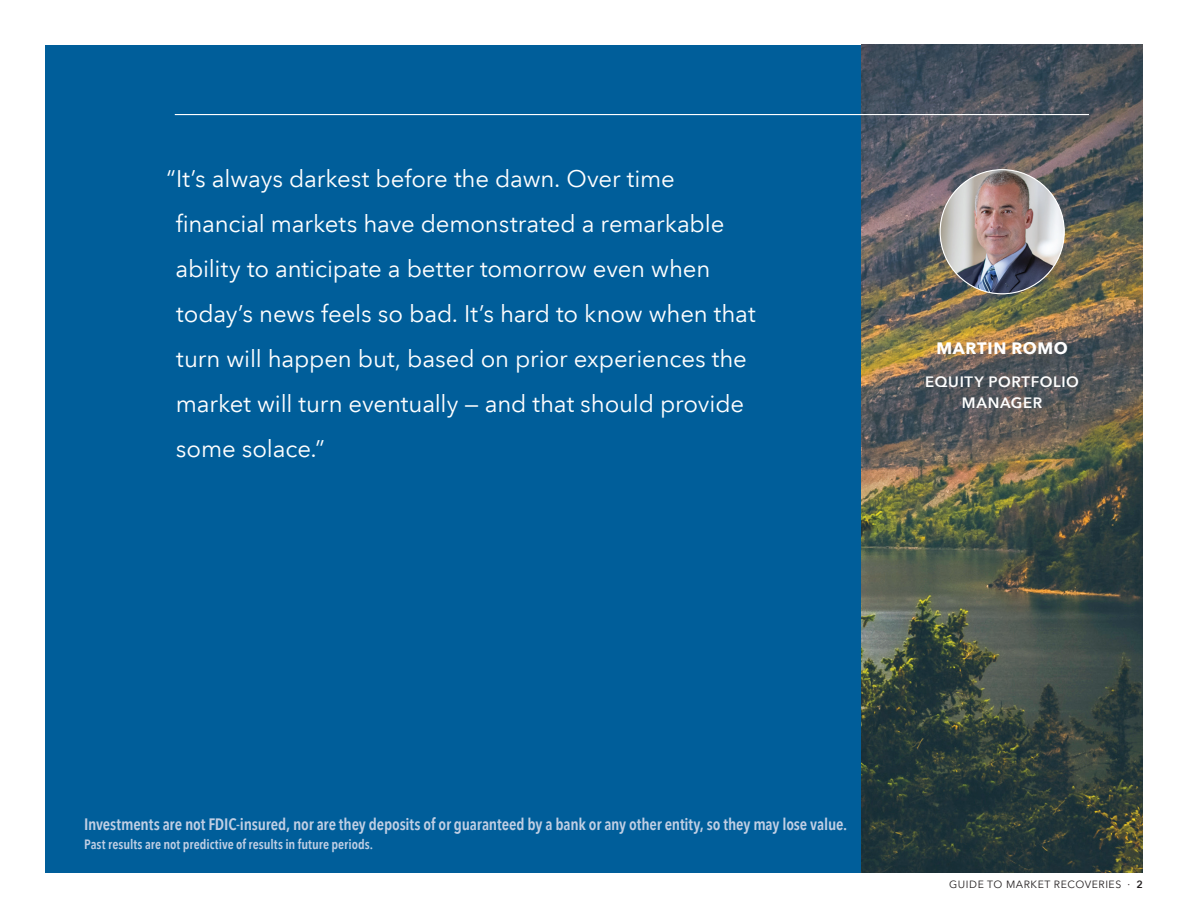
<style>
.page{position:relative;width:1188px;height:918px;background:#fff}
.page>*{position:absolute;margin:0;border:0;box-sizing:border-box;transform-origin:0 0}
.t1{font:24px/45px "Avenir Next LT Com";letter-spacing:-.005em;color:#fff}
.t2{font:600 condensed 16.5px "Avenir Next LT Com";letter-spacing:-.01em;color:#c1cfe4}
.t3{font:700 16.5px "Avenir Next LT Com";letter-spacing:.04em;color:#fff}
.t4{font:600 15px/21px "Avenir Next LT Com";letter-spacing:.04em;color:#fff;text-align:center}
.t5{font:600 condensed 13.5px "Avenir Next LT Com";color:#c1cfe4}
.t6{font:10.5px "Avenir Next LT Com";letter-spacing:.05em;color:#231f20}
.s1{font-weight:600}
</style>
<div class="page">
<div style="left:45px;top:45px;width:1098px;height:828px;background:#005e9a"></div>
<img style="left:861px;top:45px;width:282px;height:828px">
<img style="left:940px;top:170px;width:124px;height:124px;border-radius:62px">
<hr style="left:175px;top:114px;width:914px;height:1px;background:#fff">
<p class="t1" style="left:175px;top:156px;width:582px;text-indent:-9px">“It’s always darkest before the dawn. Over time financial markets have demonstrated a remarkable ability to anticipate a better tomorrow even when today’s news feels so bad. It’s hard to know when that turn will happen but, based on prior experiences the market will turn eventually — and that should provide some solace.”</p>
<p class="t3" style="left:936px;top:339px;width:133px">MARTIN ROMO</p>
<p class="t4" style="left:925px;top:372px;width:155px">EQUITY PORTFOLIO<br>MANAGER</p>
<p class="t2" style="left:84px;top:814px;width:765px">Investments are not FDIC-insured, nor are they deposits of or guaranteed by a bank or any other entity, so they may lose value.</p>
<p class="t5" style="left:84px;top:836px;width:291px">Past results are not predictive of results in future periods.</p>
<p class="t6" style="left:949px;top:878px;width:195px">GUIDE TO MARKET RECOVERIES · <span class="s1">2</span></p>
</div>
